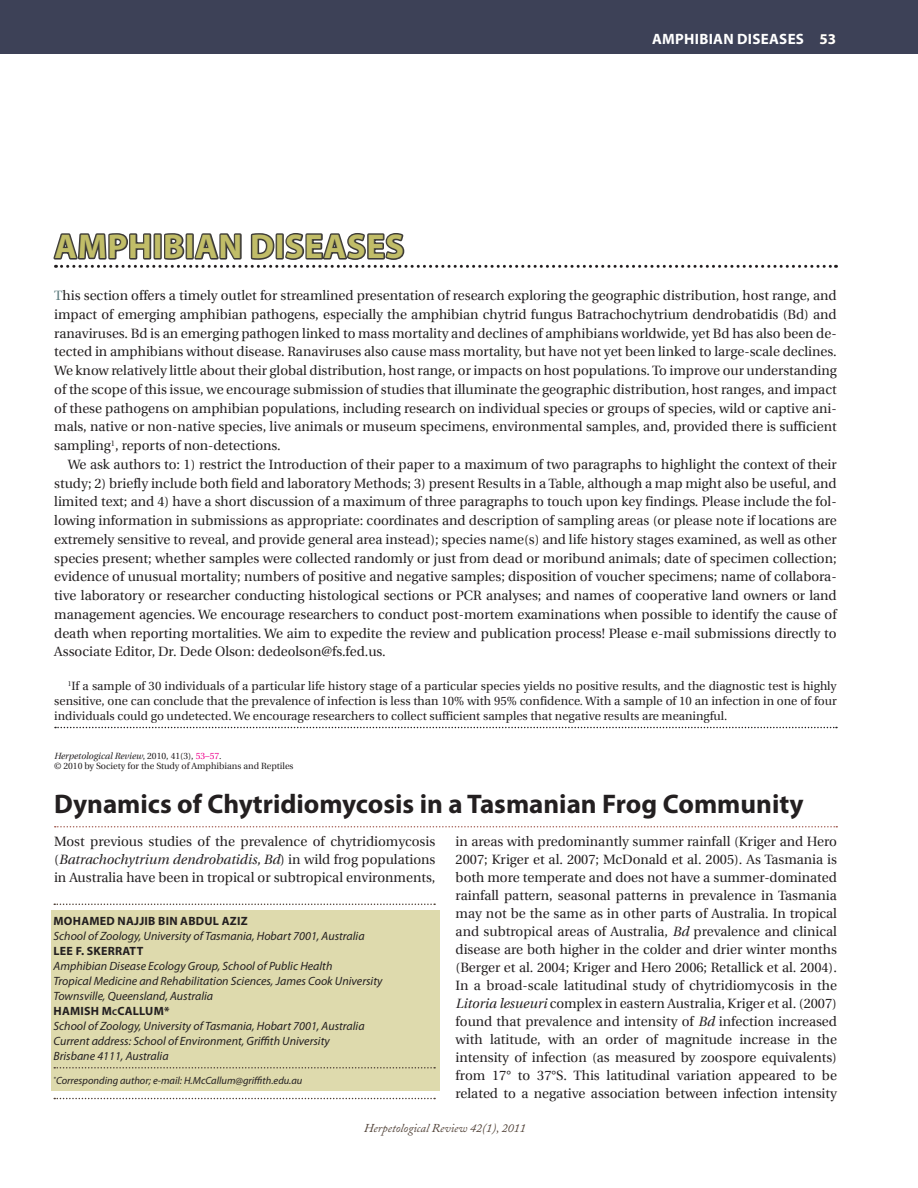
<style>
.page{position:relative;width:918px;height:1188px;background:#fff}
.page>*{position:absolute;margin:0;border:0;box-sizing:border-box;transform-origin:0 0}
.t1{font:700 34.5px "Myriad Pro";letter-spacing:.02em;color:#c1bd68}
.t2{font:700 27px "Myriad Pro";color:#231f20}
.t3{font:700 15px "Myriad Pro";letter-spacing:.02em;color:#fff}
.t4{font:13.5px/18.8px "Utopia";color:#231f20;text-align:justify}
.t5{font:12px/15px "Utopia";color:#231f20;text-align:justify}
.t6{font:italic 12px/15px "Myriad Pro";color:#231f20}
.t7{font:700 12px "Myriad Pro";letter-spacing:.02em;color:#231f20}
.t8{font:italic 12px "Adobe Caslon";color:#504137}
.t9{font:italic 10.5px "Myriad Pro";color:#231f20}
.t10{font:9px/10.8px "Utopia";color:#231f20}
.s1{color:#3c3a37}
.s2{color:#504137}
.s3{color:#59787b}
.s4{font-style:italic}
.s5{color:#ed028c}
.s6{font-weight:700;font-style:normal}
.s7{font-weight:700;font-style:normal;font-size:8.4px}
</style>
<div class="page">
<div style="left:0;top:0;width:918px;height:54px;background:#3d4157"></div>
<svg style="left:55px;top:727px;width:782px;height:1px"></svg>
<svg style="left:55px;top:826px;width:782px;height:2px"></svg>
<div style="left:51px;top:910px;width:388px;height:181px;background:#dedaad"></div>
<svg style="left:54px;top:904px;width:381px;height:1px"></svg>
<svg style="left:54px;top:1067px;width:381px;height:2px"></svg>
<svg style="left:54px;top:1098px;width:381px;height:1px"></svg>
<svg style="left:53px;top:233px;width:784px;height:35px"></svg>
<h1 class="t1" style="left:54px;top:224px;width:351px">AMPHIBIA<span class="s1">N</span> D<span class="s1">ISE</span>A<span class="s1">SES</span></h1>
<p class="t3" style="left:652px;top:29px;width:186px">AMPHIBIAN DISEASES <span class="s2">53</span></p>
<p class="t4" style="left:54px;top:286px;width:784px"><span class="s3">T</span>his section offers a timely outlet for streamlined presentation of research exploring the geographic distribution, host range, and impact of emerging amphibian pathogens, especially the amphibian chytrid fungus Batrachochytrium dendrobatidis (Bd) and ranaviruses. Bd is an emerging pathogen linked to mass mortality and declines of amphibians worldwide, yet Bd has also been de&shy;tected in amphibians without disease. Ranaviruses also cause mass mortality, but have not yet been linked to large-scale declines.<br>We know relatively little about their global distribution, host range, or impacts on host populations. To improve our understanding of the scope of this issue, we encourage submission of studies that illuminate the geographic distribution, host ranges, and impact of these pathogens on amphibian populations, including research on individual species or groups of species, wild or captive ani&shy;mals, native or non-native species, live animals or museum specimens, environmental samples, and, provided there is sufficient sampling<sup>1</sup>, reports of non-detections.</p>
<p class="t4" style="left:54px;top:455px;width:784px;text-indent:14px">We ask authors to: 1) restrict the Introduction of their paper to a maximum of two paragraphs to highlight the context of their study; 2) briefly include both field and laboratory Methods; 3) present Results in a Table, although a map might also be useful, and limited text; and 4) have a short discussion of a maximum of three paragraphs to touch upon key findings. Please include the fol&shy;lowing information in submissions as appropriate: coordinates and description of sampling areas (or please note if locations are extremely sensitive to reveal, and provide general area instead); species name(s) and life history stages examined, as well as other species present; whether samples were collected randomly or just from dead or moribund animals; date of specimen collection; evidence of unusual mortality; numbers of positive and negative samples; disposition of voucher specimens; name of collabora&shy;tive laboratory or researcher conducting histological sections or PCR analyses; and names of cooperative land owners or land management agencies. We encourage researchers to conduct post-mortem examinations when possible to identify the cause of death when reporting mortalities. We aim to expedite the review and publication process! Please e-mail submissions directly to Associate Editor, Dr. Dede Olson: dedeolson@fs.fed.us.</p>
<p class="t5" style="left:54px;top:679px;width:784px;text-indent:14px"><sup>1</sup>If a sample of 30 individuals of a particular life history stage of a particular species yields no positive results, and the diagnostic test is highly sensitive, one can conclude that the prevalence of infection is less than 10% with 95% confidence. With a sample of 10 an infection in one of four individuals could go undetected. We encourage researchers to collect sufficient samples that negative results are meaningful.</p>
<p class="t10" style="left:54px;top:750px;width:241px"><span class="s4">Herpetological Review</span>, 2010, 41(3), <span class="s5">53–57</span>.<br>© 2010 by Society for the Study of Amphibians and Reptiles</p>
<h2 class="t2" style="left:54px;top:786px;width:751px">DYNAMICS OF CHYTRIDIOMYCOSIS IN A TASMANIAN FROG COMMUNITY</h2>
<p class="t4" style="left:54px;top:833px;width:383px;line-height:18px">Most previous studies of the prevalence of chytridiomycosis (<span class="s4">Batrachochytrium dendrobatidis, Bd</span>) in wild frog populations in Australia have been in tropical or subtropical environments,</p>
<p class="t4" style="left:456px;top:833px;width:383px;line-height:18px">in areas with predominantly summer rainfall (Kriger and Hero 2007; Kriger et al. 2007; McDonald et al. 2005). As Tasmania is both more temperate and does not have a summer-dominated rainfall pattern, seasonal patterns in prevalence in Tasmania may not be the same as in other parts of Australia. In tropical and subtropical areas of Australia, <span class="s4">Bd</span> prevalence and clinical disease are both higher in the colder and drier winter months (Berger et al. 2004; Kriger and Hero 2006; Retallick et al. 2004).<br>In a broad-scale latitudinal study of chytridiomycosis in the <span class="s4">Litoria lesueuri</span> complex in eastern Australia, Kriger et al. (2007) found that prevalence and intensity of <span class="s4">Bd</span> infection increased with latitude, with an order of magnitude increase in the intensity of infection (as measured by zoospore equivalents) from 17° to 37°S. This latitudinal variation appeared to be related to a negative association between infection intensity</p>
<p class="t7" style="left:54px;top:913px;width:72px">MOHAMED NAJJ</p>
<p class="t7" style="left:145px;top:913px;width:103px">IB BIN ABDUL AZIZ</p>
<p class="t6" style="left:53px;top:929px;width:313px">School of Zoology, University of Tasmania, Hobart 7001, Australia</p>
<p class="t7" style="left:54px;top:943px;width:91px">LEE F. SKERRATT</p>
<p class="t6" style="left:53px;top:959px;width:331px">Amphibian Disease Ecology Group, School of Public Health<br>Tropical Medicine and Rehabilitation Sciences, James Cook University Townsville, Queensland, Australia<br><span class="s6">HAMISH M</span><span class="s7">c</span><span class="s6">CALLUM*<br></span>School of Zoology, University of Tasmania, Hobart 7001, Australia Current address: School of Environment, Griffith University<br>Brisbane 4111, Australia</p>
<p class="t9" style="left:53px;top:1074px;width:251px"><sup>*</sup>Corresponding author; e-mail: H.McCallum@griffith.edu.au</p>
<p class="t8" style="left:364px;top:1121px;width:163px">Herpetological Review 42(1), 2011</p>
</div>
